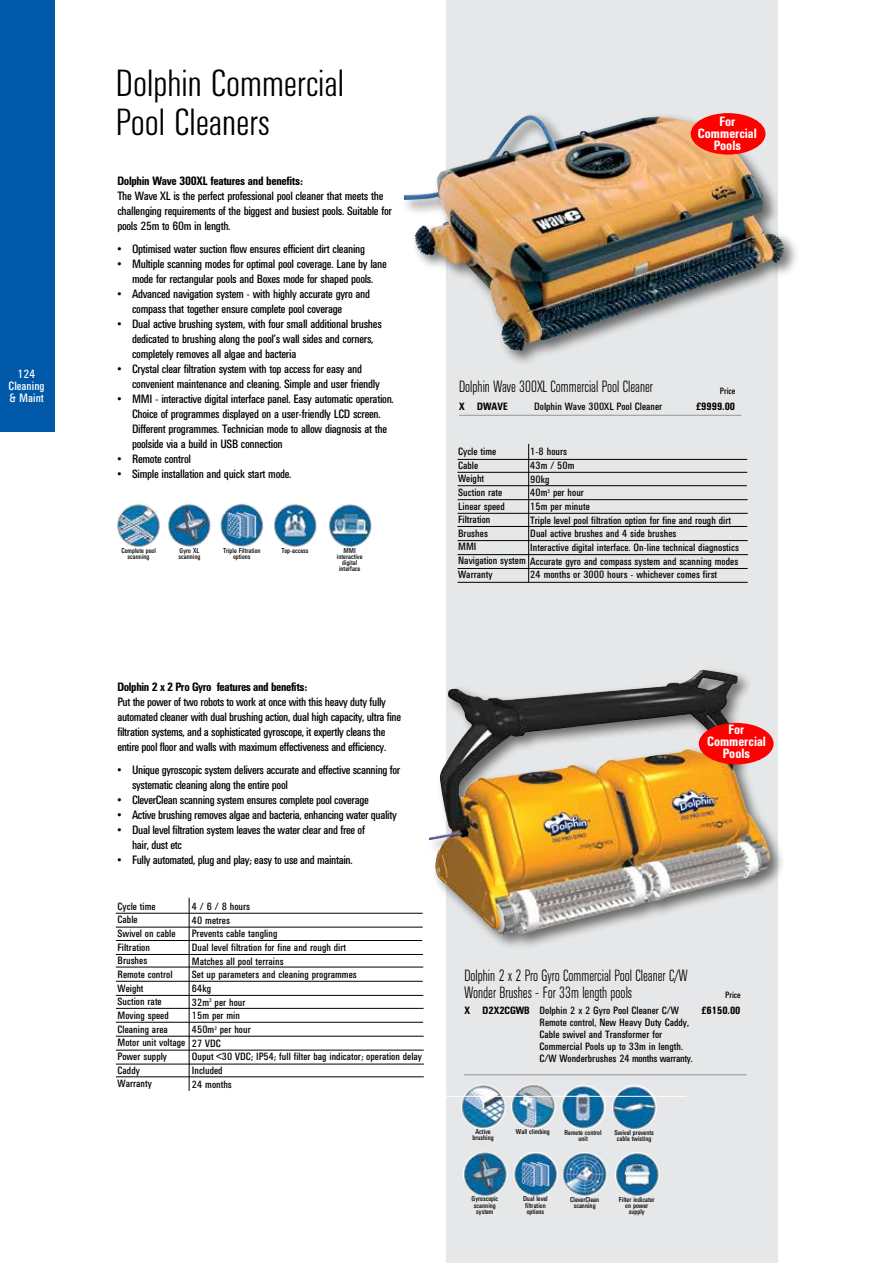
<style>
.page{position:relative;width:893px;height:1263px;background:#fff}
.page>*{position:absolute;margin:0;border:0;box-sizing:border-box;transform-origin:0 0}
.t1{font:300 37.5px/39px "Univers Condensed BQ";color:#000}
.t2{font:300 16.2px/16.5px "Univers Condensed BQ";color:#000;scale:.83 1}
.t3{font:700 13.35px/12px "Univers Condensed BQ";color:#fff;text-align:center}
.t4{font:12px/15px "Univers Condensed BQ";letter-spacing:-.025em;color:#000}
.t5{font:700 12px "Univers Condensed BQ";letter-spacing:-.025em;color:#000}
.t6{font:12px/12px "Univers Condensed BQ";color:#fff;text-align:center}
.t7{font:10.5px/13.6px "Univers Condensed BQ";color:#000}
.t8{font:700 10.5px "Univers Condensed BQ";color:#000}
.t9{font:9px "Univers Condensed BQ";color:#000}
.t10{font:7.05px/6px "Univers Condensed BQ";color:#000;text-align:center}
.s1{font-weight:700}
</style>
<div class="page">
<div style="left:0;top:0;width:54px;height:432px;background:#0058a9"></div>
<div style="left:446px;top:0;width:332px;height:1263px;background:#e6e7e8"></div>
<div style="left:426px;top:666px;width:360px;height:285px;background:#000;opacity:.55"></div>
<img style="left:448px;top:670px;width:253px;height:30px">
<hr style="left:116px;top:981px;width:307px;height:1px;background:#000">
<hr style="left:116px;top:967px;width:307px;height:1px;background:#000">
<hr style="left:116px;top:954px;width:307px;height:1px;background:#000">
<hr style="left:116px;top:940px;width:306px;height:1px;background:#000">
<hr style="left:116px;top:927px;width:307px;height:1px;background:#000">
<hr style="left:116px;top:913px;width:307px;height:1px;background:#000">
<hr style="left:116px;top:995px;width:307px;height:1px;background:#000">
<hr style="left:116px;top:1008px;width:308px;height:1px;background:#000">
<hr style="left:116px;top:1022px;width:307px;height:1px;background:#000">
<hr style="left:116px;top:1036px;width:308px;height:1px;background:#000">
<hr style="left:116px;top:1050px;width:308px;height:1px;background:#000">
<hr style="left:116px;top:1064px;width:308px;height:1px;background:#000">
<hr style="left:116px;top:1076px;width:308px;height:1px;background:#000">
<hr style="left:189px;top:898px;width:1px;height:193px;background:#000">
<hr style="left:464px;top:1074px;width:283px;height:1px;background:#939598">
<img style="left:116px;top:503px;width:45px;height:44px;border-radius:22px">
<img style="left:167px;top:503px;width:45px;height:44px;border-radius:22px">
<img style="left:220px;top:503px;width:45px;height:44px;border-radius:22px">
<img style="left:273px;top:503px;width:45px;height:44px;border-radius:22px">
<img style="left:328px;top:503px;width:44px;height:44px;border-radius:22px">
<div style="left:401px;top:112px;width:399px;height:255px;background:#000;opacity:.55"></div>
<img style="left:404px;top:121px;width:170px;height:230px">
<hr style="left:459px;top:415px;width:282px;height:1px;background:#939598">
<div style="left:691px;top:113px;width:74px;height:42px;background:#f00;border-radius:50%"></div>
<hr style="left:458px;top:526px;width:289px;height:1px;background:#000">
<hr style="left:458px;top:513px;width:290px;height:1px;background:#000">
<hr style="left:458px;top:499px;width:290px;height:1px;background:#000">
<hr style="left:458px;top:485px;width:289px;height:1px;background:#000">
<hr style="left:458px;top:472px;width:289px;height:1px;background:#000">
<hr style="left:458px;top:459px;width:289px;height:1px;background:#000">
<hr style="left:458px;top:540px;width:290px;height:1px;background:#000">
<hr style="left:458px;top:554px;width:290px;height:1px;background:#000">
<hr style="left:458px;top:568px;width:290px;height:1px;background:#000">
<hr style="left:458px;top:582px;width:290px;height:1px;background:#000">
<hr style="left:528px;top:444px;width:1px;height:138px;background:#000">
<div style="left:699px;top:723px;width:75px;height:41px;background:#f00;border-radius:50%"></div>
<img style="left:461px;top:1084px;width:45px;height:45px;border-radius:22px">
<img style="left:511px;top:1084px;width:45px;height:45px;border-radius:22px">
<img style="left:561px;top:1085px;width:45px;height:45px;border-radius:22px">
<img style="left:612px;top:1085px;width:45px;height:45px;border-radius:22px">
<img style="left:563px;top:1152px;width:44px;height:45px;border-radius:22px">
<img style="left:463px;top:1151px;width:45px;height:45px;border-radius:22px">
<img style="left:615px;top:1152px;width:45px;height:45px;border-radius:22px">
<img style="left:513px;top:1151px;width:45px;height:45px;border-radius:22px">
<hr style="left:378px;top:1096px;width:308px;height:1px;background:#fff">
<p class="t6" style="left:9px;top:368px;width:37px">124<br>Cleaning &amp; Maint</p>
<h1 class="t1" style="left:116px;top:65px;width:230px">Dolphin Commercial<br>Pool Cleaners</h1>
<p class="t5" style="left:117px;top:174px;width:187px">Dolphin Wave 300XL features and benefits:</p>
<p class="t4" style="left:117px;top:188px;width:276px">The Wave XL is the perfect professional pool cleaner that meets the challenging requirements of the biggest and busiest pools. Suitable for pools 25m to 60m in length.</p>
<p class="t4" style="left:117px;top:242px;width:249px">• Optimised water suction flow ensures efficient dirt cleaning</p>
<p class="t4" style="left:117px;top:257px;width:271px;text-align:center">• Multiple scanning modes for optimal pool coverage. Lane by lane mode for rectangular pools and Boxes mode for shaped pools.</p>
<p class="t4" style="left:132px;top:287px;width:240px;text-indent:-15px">• Advanced navigation system - with highly accurate gyro and compass that together ensure complete pool coverage</p>
<p class="t4" style="left:132px;top:317px;width:251px;text-indent:-15px">• Dual active brushing system, with four small additional brushes dedicated to brushing along the pool’s wall sides and corners, completely removes all algae and bacteria</p>
<p class="t4" style="left:132px;top:362px;width:249px;text-indent:-15px">• Crystal clear filtration system with top access for easy and convenient maintenance and cleaning. Simple and user friendly</p>
<p class="t4" style="left:132px;top:392px;width:263px;text-indent:-15px">• MMI - interactive digital interface panel. Easy automatic operation.<br>Choice of programmes displayed on a user-friendly LCD screen.<br>Different programmes. Technician mode to allow diagnosis at the poolside via a build in USB connection</p>
<p class="t4" style="left:117px;top:452px;width:75px">• Remote control</p>
<p class="t4" style="left:117px;top:467px;width:176px">• Simple installation and quick start mode.</p>
<p class="t10" style="left:121px;top:547px;width:36px">Complete pool scanning</p>
<p class="t10" style="left:178px;top:547px;width:23px;text-align:left">Gyro XL scanning</p>
<p class="t10" style="left:223px;top:547px;width:39px">Triple Filtration options</p>
<p class="t10" style="left:281px;top:547px;width:29px">Top-access</p>
<p class="t10" style="left:337px;top:547px;width:27px">MMI interactive digital interface</p>
<p class="t3" style="left:698px;top:115px;width:60px">For<br>Commercial<br>Pools</p>
<h2 class="t2" style="left:459px;top:379px;width:235px">Dolphin Wave 300XL Commercial Pool Cleaner</h2>
<p class="t9" style="left:720px;top:386px;width:17px">Price</p>
<p class="t8" style="left:459px;top:401px;width:50px">X DWAVE</p>
<p class="t7" style="left:534px;top:400px;width:130px">Dolphin Wave 300XL Pool Cleaner</p>
<p class="t8" style="left:696px;top:401px;width:41px">£9999.00</p>
<p class="t7" style="left:458px;top:445px;width:282px">Cycle time<br>Cable<br>Weight<br>Suction rate<br>Linear speed<br>Filtration<br>Brushes<br>MMI<br>Navigation system Accurate gyro and compass system and scanning modes<br>Warranty</p>
<p class="t7" style="left:530px;top:445px;width:210px">1-8 hours<br>43m / 50m<br>90kg<br>40m<sup>3</sup> per hour<br>15m per minute<br>Triple level pool filtration option for fine and rough dirt<br>Dual active brushes and 4 side brushes<br>Interactive digital interface. On-line technical diagnostics</p>
<p class="t7" style="left:530px;top:568px;width:188px">24 months or 3000 hours - whichever comes first</p>
<p class="t5" style="left:117px;top:680px;width:192px">Dolphin 2 x 2 Pro Gyro features and benefits:</p>
<p class="t4" style="left:117px;top:694px;width:285px">Put the power of two robots to work at once with this heavy duty fully automated cleaner with dual brushing action, dual high capacity, ultra fine filtration systems, and a sophisticated gyroscope, it expertly cleans the entire pool floor and walls with maximum effectiveness and efficiency.</p>
<p class="t4" style="left:132px;top:763px;width:270px;text-indent:-15px">• Unique gyroscopic system delivers accurate and effective scanning for systematic cleaning along the entire pool</p>
<p class="t4" style="left:117px;top:793px;width:253px">• CleverClean scanning system ensures complete pool coverage</p>
<p class="t4" style="left:117px;top:808px;width:281px">• Active brushing removes algae and bacteria, enhancing water quality</p>
<p class="t4" style="left:132px;top:823px;width:234px;text-indent:-15px">• Dual level filtration system leaves the water clear and free of hair, dust etc</p>
<p class="t4" style="left:117px;top:853px;width:237px">• Fully automated, plug and play; easy to use and maintain.</p>
<p class="t7" style="left:118px;top:899px;width:69px">Cycle time<br>Cable<br>Swivel on cable<br>Filtration<br>Brushes<br>Remote control<br>Weight<br>Suction rate<br>Moving speed<br>Cleaning area<br>Motor unit voltage<br>Power supply<br>Caddy<br>Warranty</p>
<p class="t7" style="left:192px;top:900px;width:232px">4 / 6 / 8 hours<br>40 metres<br>Prevents cable tangling<br>Dual level filtration for fine and rough dirt<br>Matches all pool terrains<br>Set up parameters and cleaning programmes<br>64kg<br>32m<sup>3</sup> per hour<br>15m per min<br>450m<sup>2</sup> per hour<br>27 VDC<br>Ouput &lt;30 VDC; IP54; full filter bag indicator; operation delay<br>Included<br>24 months</p>
<p class="t3" style="left:707px;top:724px;width:60px">For<br>Commercial<br>Pools</p>
<h2 class="t2" style="left:464px;top:968px;width:270px">Dolphin 2 x 2 Pro Gyro Commercial Pool Cleaner C/W<br>Wonder Brushes - For 33m length pools</h2>
<p class="t9" style="left:725px;top:990px;width:17px">Price</p>
<p class="t7" style="left:464px;top:1004px;width:216px"><span class="s1">X D2X2CGWB</span> Dolphin 2 x 2 Gyro Pool Cleaner C/W</p>
<p class="t8" style="left:701px;top:1005px;width:41px">£6150.00</p>
<p class="t7" style="left:539px;top:1017px;width:155px;line-height:12px">Remote control, New Heavy Duty Caddy, Cable swivel and Transformer for Commercial Pools up to 33m in length.<br>C/W Wonderbrushes 24 months warranty.</p>
<p class="t10" style="left:472px;top:1129px;width:23px">Active brushing</p>
<p class="t10" style="left:516px;top:1129px;width:35px">Wall climbing</p>
<p class="t10" style="left:565px;top:1129px;width:38px">Remote control unit</p>
<p class="t10" style="left:614px;top:1129px;width:41px">Swivel prevents cable twisting</p>
<p class="t10" style="left:471px;top:1196px;width:28px">Gyroscopic scanning system</p>
<p class="t10" style="left:619px;top:1196px;width:37px">Filter indicator on power supply</p>
<p class="t10" style="left:523px;top:1196px;width:26px;text-align:left">Dual level filtration options</p>
<p class="t10" style="left:570px;top:1196px;width:31px">CleverClean scanning</p>
</div>
